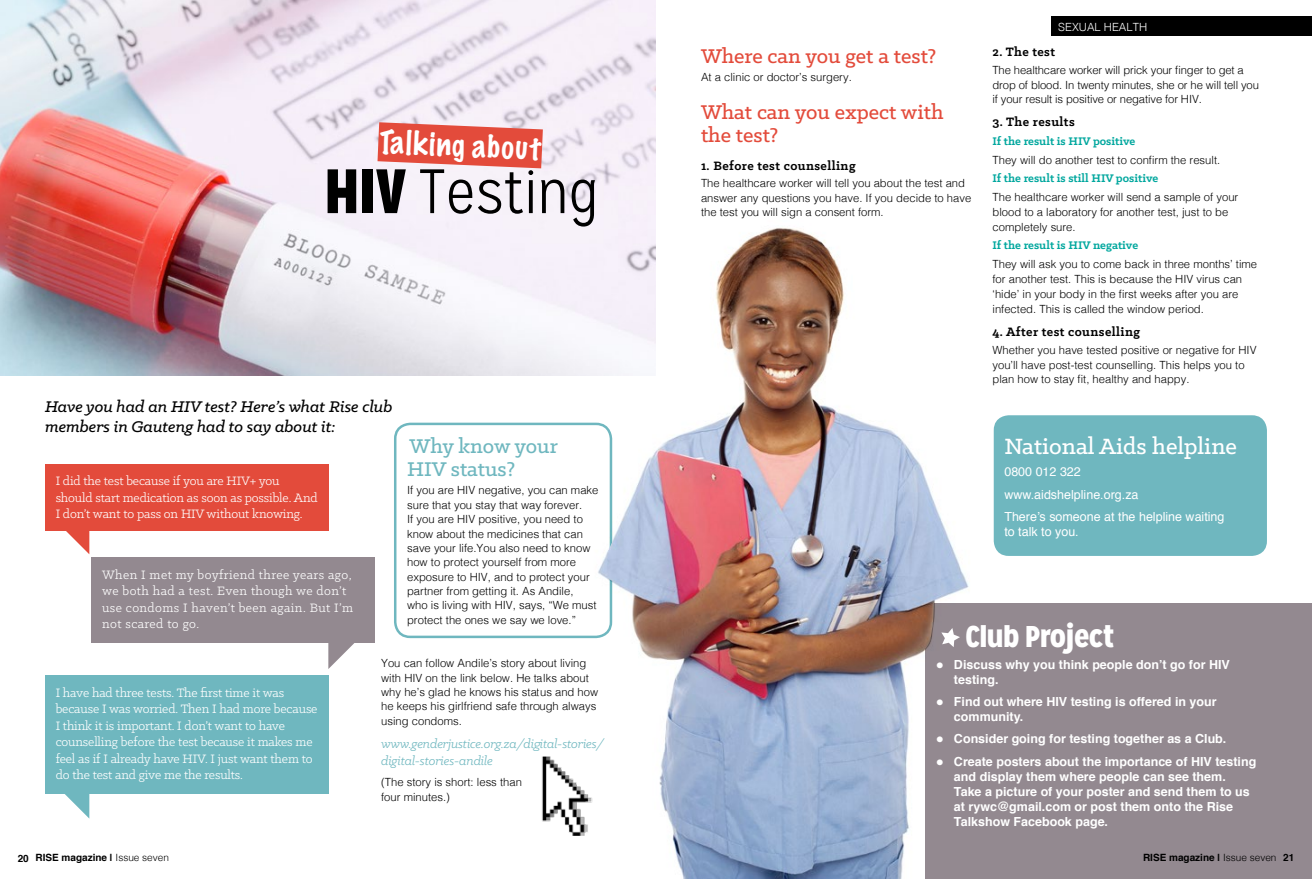
<style>
.page{position:relative;width:1312px;height:879px;background:#fff}
.page>*{position:absolute;margin:0;border:0;box-sizing:border-box;transform-origin:0 0}
.t1{font:300 62.5px "Mission Gothic";color:#000}
.t2{font:100 30px "Marker Felt";color:#fff}
.t3{font:900 30px "Mission Gothic";color:#fff}
.t4{font:500 25px "Klinic Slab";color:#fff}
.t5{font:500 22.5px/23.8px "Klinic Slab";color:#e34b3b}
.t6{font:500 22.5px/23.8px "Klinic Slab";color:#6fb7bf}
.t7{font:italic 500 17.5px/20px "Klinic Slab";color:#000}
.t8{font:13.75px/16.5px "Klinic Slab";letter-spacing:-.01em;color:#fff}
.t9{font:13.75px/16.5px "Klinic Slab";letter-spacing:.03em;color:#fff}
.t10{font:700 13.75px "Klinic Slab";letter-spacing:.03em;color:#000}
.t11{font:italic 13.75px/16.5px "Klinic Slab";letter-spacing:-.01em;color:#6fb7bf}
.t12{font:700 12.5px/15px "Helvetica";color:#fff}
.t13{font:12.5px/22.1px "Helvetica";color:#fff}
.t14{font:700 12.5px "Klinic Slab";color:#00a79e}
.t15{font:300 11.25px/14.4px "Helvetica";color:#000}
.t16{font:300 11.25px "Helvetica";color:#fff}
.t17{font:700 10px "Helvetica";color:#000}
.s1{font-weight:900}
.s2{font-weight:300}
</style>
<div class="page">
<div style="left:925px;top:603px;width:386px;height:276px;background:#938990"></div>
<div style="left:394px;top:423px;width:218px;height:215px;border:2px solid #6fb7bf;border-radius:15px"></div>
<img style="left:0;top:0;width:656px;height:376px">
<div style="left:45px;top:464px;width:283px;height:67px;background:#e34b3b"></div>
<div style="left:91px;top:558px;width:284px;height:85px;background:#938990"></div>
<div style="left:45px;top:676px;width:283px;height:118px;background:#6fb7bf"></div>
<div style="left:30px;top:384px;width:377px;height:66px;background:#fff"></div>
<svg style="left:377px;top:122px;width:165px;height:46px;background:#e56458"></svg>
<svg style="left:66px;top:531px;width:23px;height:23px"></svg>
<svg style="left:65px;top:794px;width:24px;height:24px"></svg>
<svg style="left:328px;top:643px;width:27px;height:26px"></svg>
<div style="left:993px;top:415px;width:273px;height:141px;background:#6fb7bf;border-radius:15px"></div>
<div style="left:1050px;top:17px;width:261px;height:19px;background:#000"></div>
<img style="left:537px;top:220px;width:468px;height:659px">
<h2 class="t2" style="left:381px;top:117px;width:163px;rotate:3deg">Talking about</h2>
<h1 class="t1" style="left:324px;top:155px;width:276px"><span class="s1">HIV</span> Testing</h1>
<h3 class="t7" style="left:45px;top:396px;width:349px">Have you had an HIV test? Here’s what Rise club members in Gauteng had to say about it:</h3>
<p class="t8" style="left:56px;top:472px;width:263px">I did the test because if you are HIV+ you should start medication as soon as possible. And<br>I don’t want to pass on HIV without knowing.</p>
<p class="t9" style="left:102px;top:566px;width:252px">When I met my boyfriend three years ago, we both had a test. Even though we don’t use condoms I haven’t been again. But I’m not scared to go.</p>
<h3 class="t6" style="left:407px;top:433px;width:152px">Why know your<br>HIV status?</h3>
<p class="t15" style="left:407px;top:482px;width:193px">If you are HIV negative, you can make sure that you stay that way forever.<br>If you are HIV positive, you need to know about the medicines that can save your life.You also need to know how to protect yourself from more exposure to HIV, and to protect your partner from getting it. As Andile,<br>who is living with HIV, says, “We must protect the ones we say we love.”</p>
<p class="t8" style="left:56px;top:684px;width:263px">I have had three tests. The first time it was because I was worried. Then I had more because I think it is important. I don’t want to have counselling before the test because it makes me feel as if I already have HIV. I just want them to do the test and give me the results.</p>
<p class="t17" style="left:35px;top:849px;width:135px">RISE magazine | <span class="s2">Issue seven</span></p>
<p class="t17" style="left:18px;top:850px;width:13px">20</p>
<p class="t15" style="left:381px;top:655px;width:218px">You can follow Andile’s story about living with HIV on the link below. He talks about why he’s glad he knows his status and how he keeps his girlfriend safe through always using condoms.</p>
<p class="t11" style="left:381px;top:735px;width:224px">www.genderjustice.org.za/digital-stories/ digital-stories-andile</p>
<p class="t15" style="left:381px;top:774px;width:142px">(The story is short: less than four minutes.)</p>
<h3 class="t5" style="left:701px;top:43px;width:237px">Where can you get a test?</h3>
<p class="t15" style="left:701px;top:69px;width:152px">At a clinic or doctor’s surgery.</p>
<h3 class="t5" style="left:701px;top:99px;width:244px">What can you expect with the test?</h3>
<p class="t10" style="left:701px;top:156px;width:156px">1. Before test counselling</p>
<p class="t15" style="left:701px;top:175px;width:272px">The healthcare worker will tell you about the test and answer any questions you have. If you decide to have the test you will sign a consent form.</p>
<p class="t16" style="left:1058px;top:17px;width:90px">SEXUAL HEALTH</p>
<p class="t16" style="left:1064px;top:17px;width:125px">Trapli ne to go here</p>
<p class="t10" style="left:992px;top:43px;width:64px">2. The test</p>
<p class="t15" style="left:992px;top:62px;width:268px">The healthcare worker will prick your finger to get a drop of blood. In twenty minutes, she or he will tell you if your result is positive or negative for HIV.</p>
<p class="t10" style="left:992px;top:113px;width:84px">3. The results</p>
<p class="t14" style="left:992px;top:133px;width:144px">If the result is HIV positive</p>
<p class="t15" style="left:992px;top:152px;width:229px">They will do another test to confirm the result.</p>
<p class="t14" style="left:992px;top:170px;width:167px">If the result is still HIV positive</p>
<p class="t15" style="left:992px;top:188px;width:247px;line-height:15px">The healthcare worker will send a sample of your blood to a laboratory for another test, just to be completely sure.</p>
<p class="t14" style="left:992px;top:237px;width:147px">If the result is HIV negative</p>
<p class="t15" style="left:992px;top:255px;width:266px;line-height:15px">They will ask you to come back in three months’ time for another test. This is because the HIV virus can ‘hide’ in your body in the first weeks after you are infected. This is called the window period.</p>
<p class="t10" style="left:992px;top:323px;width:149px">4. After test counselling</p>
<p class="t15" style="left:992px;top:342px;width:265px">Whether you have tested positive or negative for HIV you’ll have post-test counselling. This helps you to plan how to stay fit, healthy and happy.</p>
<h3 class="t4" style="left:1004px;top:430px;width:234px">National Aids helpline</h3>
<p class="t13" style="left:1004px;top:461px;width:222px">0800 012 322<br>www.aidshelpline.org.za<br>There’s someone at the helpline waiting</p>
<p class="t13" style="left:1004px;top:520px;width:76px">to talk to you.</p>
<h2 class="t3" style="left:965px;top:617px;width:150px">Club Project</h2>
<p class="t12" style="left:953px;top:657px;width:277px;text-indent:-18px">● Discuss why you think people don’t go for HIV testing.</p>
<p class="t12" style="left:953px;top:694px;width:264px;text-indent:-18px">● Find out where HIV testing is offered in your community.</p>
<p class="t12" style="left:936px;top:732px;width:291px">● Consider going for testing together as a Club.</p>
<p class="t12" style="left:953px;top:754px;width:304px;text-indent:-18px">● Create posters about the importance of HIV testing and display them where people can see them.<br>Take a picture of your poster and send them to us at rywc@gmail.com or post them onto the Rise Talkshow Facebook page.</p>
<p class="t17" style="left:1142px;top:849px;width:153px">RISE magazine | <span class="s2">Issue seven</span> 21</p>
</div>
